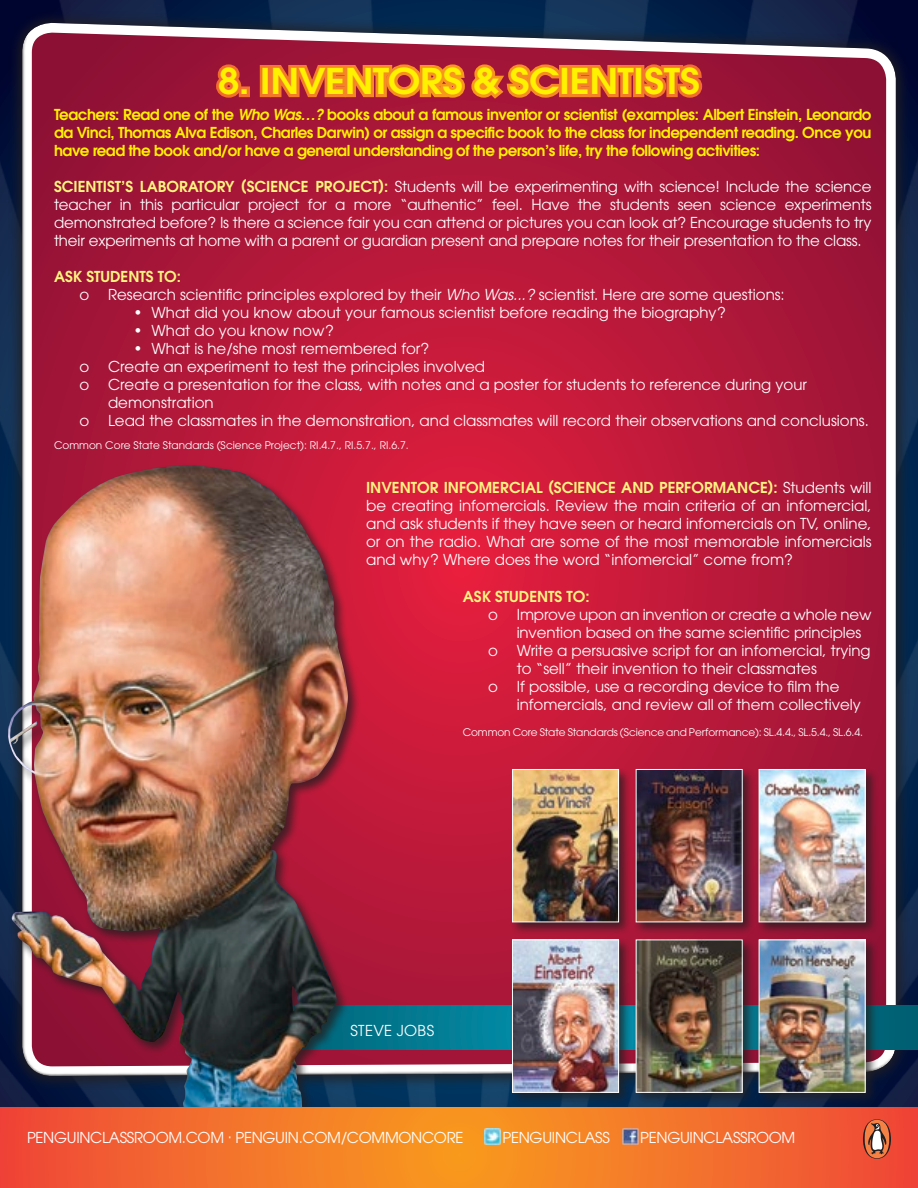
<style>
.page{position:relative;width:918px;height:1188px;background:#fff}
.page>*{position:absolute;margin:0;border:0;box-sizing:border-box;transform-origin:0 0}
.t1{font:600 35.4px "ITC Avant Garde Std";letter-spacing:-.015em;color:#fff100;scale:1.1 1}
.t2{font:15px/18px "ITC Avant Garde Std";color:#fff;text-align:justify}
.t3{font:600 15px/18px "ITC Avant Garde Std";letter-spacing:-.03em;color:#fff100;text-align:justify}
.t4{font:15px "ITC Avant Garde Std";letter-spacing:-.02em;color:#fff}
.t5{font:600 15px "ITC Avant Garde Std";color:#fff580}
.t6{font:15px "ITC Avant Garde Std";letter-spacing:.02em;color:#fff}
.t7{font:10.5px "ITC Avant Garde Std";letter-spacing:-.01em;color:#fff}
.s1{font-style:italic}
.s2{font-weight:600;color:#fff580}
</style>
<div class="page">
<img style="left:0;top:0;width:918px;height:1107px">
<div style="left:8px;top:9px;width:902px;height:1081px;background:#221e1f;opacity:.75"></div>
<div style="left:21px;top:32px;width:874px;height:1045px;background:#221e1f;opacity:.75"></div>
<svg style="left:361px;top:1005px;width:557px;height:45px;background:#01768d"></svg>
<div style="left:5px;top:462px;width:356px;height:663px;background:#221e1f;opacity:.75"></div>
<img style="left:8px;top:465px;width:177px;height:577px">
<div style="left:509px;top:936px;width:123px;height:170px;background:#221e1f;opacity:.75"></div>
<img style="left:514px;top:942px;width:103px;height:149px">
<div style="left:512px;top:940px;width:107px;height:153px;border:1px solid #fff"></div>
<div style="left:509px;top:766px;width:123px;height:169px;background:#221e1f;opacity:.75"></div>
<img style="left:514px;top:771px;width:103px;height:149px">
<div style="left:512px;top:769px;width:107px;height:153px;border:1px solid #fff"></div>
<div style="left:632px;top:936px;width:124px;height:170px;background:#221e1f;opacity:.75"></div>
<img style="left:638px;top:942px;width:102px;height:149px">
<div style="left:636px;top:940px;width:106px;height:153px;border:1px solid #fff"></div>
<div style="left:632px;top:766px;width:124px;height:169px;background:#221e1f;opacity:.75"></div>
<img style="left:638px;top:771px;width:102px;height:149px">
<div style="left:755px;top:936px;width:123px;height:170px;background:#221e1f;opacity:.75"></div>
<img style="left:761px;top:942px;width:102px;height:149px">
<div style="left:759px;top:940px;width:106px;height:153px;border:1px solid #fff"></div>
<div style="left:755px;top:766px;width:123px;height:169px;background:#221e1f;opacity:.75"></div>
<img style="left:761px;top:771px;width:102px;height:149px">
<div style="left:759px;top:769px;width:106px;height:153px;border:1px solid #fff"></div>
<svg style="left:213px;top:61px;width:31px;height:40px"></svg>
<svg style="left:267px;top:60px;width:438px;height:43px;background:#d65b2c"></svg>
<svg style="left:0;top:1107px;width:918px;height:81px;background:#f3712b"></svg>
<img style="left:622px;top:1128px;width:16px;height:16px">
<img style="left:484px;top:1128px;width:16px;height:16px">
<svg style="left:863px;top:1119px;width:28px;height:40px"></svg>
<p class="t1" style="left:218px;top:58px;width:440px">8. INVENTORS &amp; SCIENTISTS</p>
<p class="t3" style="left:54px;top:105px;width:819px">Teachers: Read one of the <span class="s1">Who Was…?</span> books about a famous inventor or scientist (examples: Albert Einstein, Leonardo da Vinci, Thomas Alva Edison, Charles Darwin) or assign a specific book to the class for independent reading. Once you have read the book and/or have a general understanding of the person’s life, try the following activities:</p>
<p class="t2" style="left:54px;top:177px;width:819px"><span class="s2">SCIENTIST’S LABORATORY (SCIENCE PROJECT):</span> Students will be experimenting with science! Include the science teacher in this particular project for a more “authentic” feel. Have the students seen science experiments demonstrated before? Is there a science fair you can attend or pictures you can look at? Encourage students to try their experiments at home with a parent or guardian present and prepare notes for their presentation to the class.</p>
<p class="t5" style="left:54px;top:267px;width:128px">ASK STUDENTS TO:</p>
<p class="t2" style="left:80px;top:285px;width:707px">o Research scientific principles explored by their <span class="s1">Who Was...?</span> scientist. Here are some questions:</p>
<p class="t2" style="left:134px;top:303px;width:594px">• What did you know about your famous scientist before reading the biography?</p>
<p class="t2" style="left:134px;top:321px;width:202px">• What do you know now?</p>
<p class="t2" style="left:134px;top:339px;width:297px">• What is he/she most remembered for?</p>
<p class="t2" style="left:80px;top:357px;width:407px">o Create an experiment to test the principles involved</p>
<p class="t2" style="left:80px;top:375px;width:729px">o Create a presentation for the class, with notes and a poster for students to reference during your</p>
<p class="t2" style="left:108px;top:393px;width:107px">demonstration</p>
<p class="t2" style="left:80px;top:411px;width:791px">o Lead the classmates in the demonstration, and classmates will record their observations and conclusions.</p>
<p class="t7" style="left:54px;top:438px;width:356px">Common Core State Standards (Science Project): RI.4.7., RI.5.7., RI.6.7.</p>
<p class="t2" style="left:366px;top:478px;width:507px"><span class="s2">INVENTOR INFOMERCIAL (SCIENCE AND PERFORMANCE):</span> Students will be creating infomercials. Review the main criteria of an infomercial, and ask students if they have seen or heard infomercials on TV, online, or on the radio. What are some of the most memorable infomercials and why? Where does the word “infomercial” come from?</p>
<p class="t5" style="left:463px;top:587px;width:128px">ASK STUDENTS TO:</p>
<p class="t2" style="left:488px;top:605px;width:385px">o Improve upon an invention or create a whole new</p>
<p class="t2" style="left:517px;top:623px;width:346px">invention based on the same scientific principles</p>
<p class="t2" style="left:488px;top:641px;width:384px">o Write a persuasive script for an infomercial, trying</p>
<p class="t2" style="left:517px;top:659px;width:302px">to “sell” their invention to their classmates</p>
<p class="t2" style="left:488px;top:677px;width:353px">o If possible, use a recording device to film the</p>
<p class="t2" style="left:517px;top:695px;width:346px">infomercials, and review all of them collectively</p>
<p class="t7" style="left:463px;top:725px;width:402px">Common Core State Standards (Science and Performance): SL.4.4., SL.5.4., SL.6.4.</p>
<p class="t6" style="left:351px;top:1021px;width:85px">STEVE JOBS</p>
<p class="t4" style="left:27px;top:1128px;width:438px">PENGUINCLASSROOM.COM · PENGUIN.COM/COMMONCORE</p>
<p class="t4" style="left:502px;top:1128px;width:109px">PENGUINCLASS</p>
<p class="t4" style="left:640px;top:1128px;width:157px">PENGUINCLASSROOM</p>
</div>
